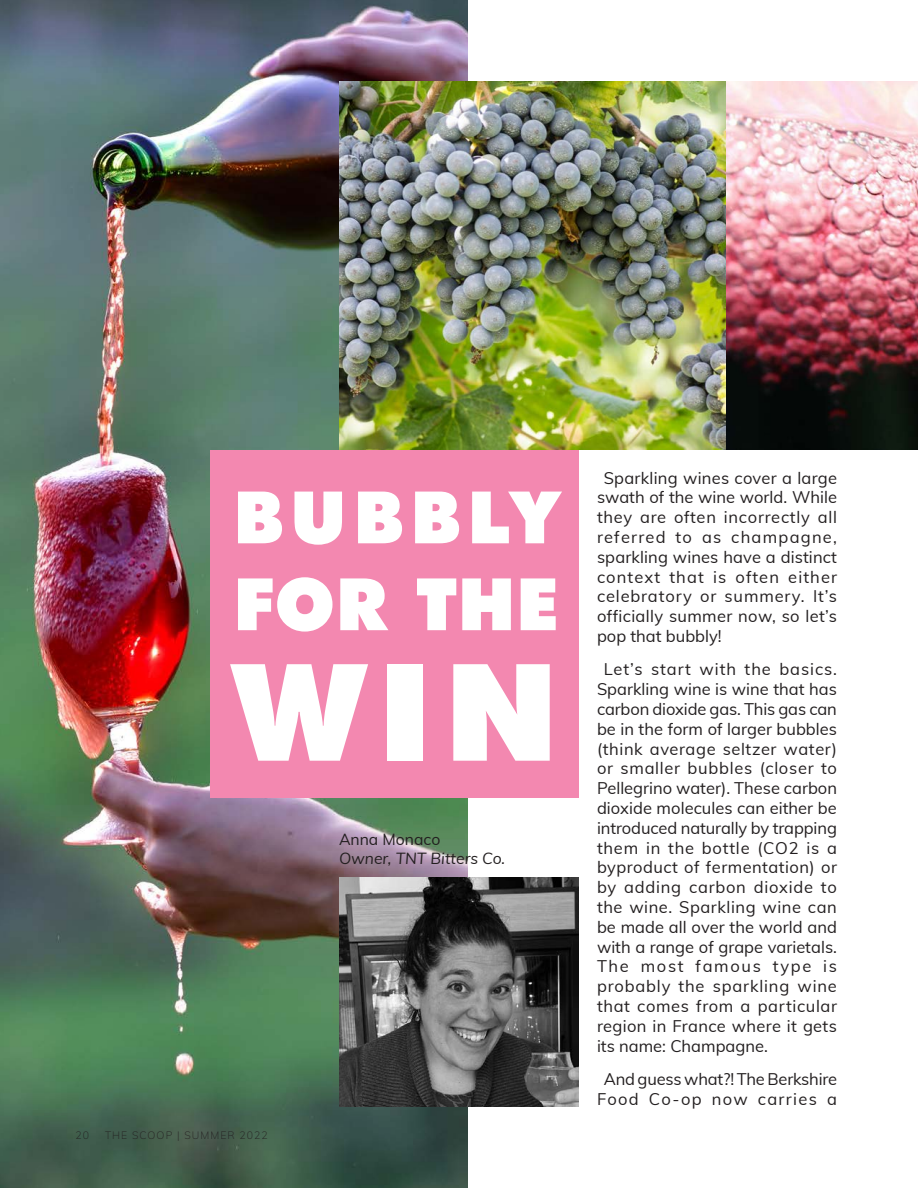
<style>
.page{position:relative;width:918px;height:1188px;background:#fff}
.page>*{position:absolute;margin:0;border:0;box-sizing:border-box;transform-origin:0 0}
.t1{font:900 135px "Futura BT";color:#fff}
.t2{font:900 72.45px "Futura BT";letter-spacing:.035em;color:#fff}
.body{font:16.5px/19.8px "Muli";letter-spacing:.02em;color:#231f20;text-align:justify}
.body-2{font:16.5px/19.8px "Muli";letter-spacing:-.01em;color:#231f20;text-align:center}
.t3{font:italic 15.75px "Muli";color:#231f20}
.t4{font:15.75px "Muli";color:#231f20}
.t5{font:200 10.5px "Muli";letter-spacing:.1em;color:#231f20}
</style>
<div class="page">
<img style="left:0;top:0;width:468px;height:1188px">
<img style="left:339px;top:81px;width:387px;height:369px">
<div style="left:210px;top:450px;width:369px;height:348px;background:#f388b0"></div>
<img style="left:339px;top:878px;width:240px;height:229px">
<img style="left:726px;top:81px;width:192px;height:369px">
<p class="t2" style="left:233px;top:474px;width:327px">BUBBLY</p>
<p class="t2" style="left:233px;top:560px;width:327px">FOR THE</p>
<p class="t1" style="left:233px;top:631px;width:327px">WIN</p>
<p class="t4" style="left:339px;top:828px;width:103px">Anna Monaco</p>
<p class="t3" style="left:339px;top:847px;width:168px">Owner, TNT Bitters Co.</p>
<p class="t5" style="left:76px;top:1128px;width:15px">20</p>
<p class="t5" style="left:105px;top:1128px;width:164px">THE SCOOP | SUMMER 2022</p>
<p class="body" style="left:597px;top:467px;width:242px;text-indent:7px">Sparkling wines cover a large swath of the wine world. While they are often incorrectly all referred to as champagne, sparkling wines have a distinct context that is often either celebratory or summery. It’s officially summer now, so let’s pop that bubbly!</p>
<p class="body" style="left:597px;top:659px;width:242px;text-indent:7px">Let’s start with the basics.<br>Sparkling wine is wine that has carbon dioxide gas. This gas can be in the form of larger bubbles (think average seltzer water) or smaller bubbles (closer to Pellegrino water). These carbon dioxide molecules can either be introduced naturally by trapping them in the bottle (CO2 is a byproduct of fermentation) or by adding carbon dioxide to the wine. Sparkling wine can be made all over the world and with a range of grape varietals.<br>The most famous type is probably the sparkling wine that comes from a particular region in France where it gets its name: Champagne.</p>
<p class="body-2" style="left:597px;top:1068px;width:242px">And guess what?! The Berkshire<br>Food Co-op now carries a</p>
</div>
